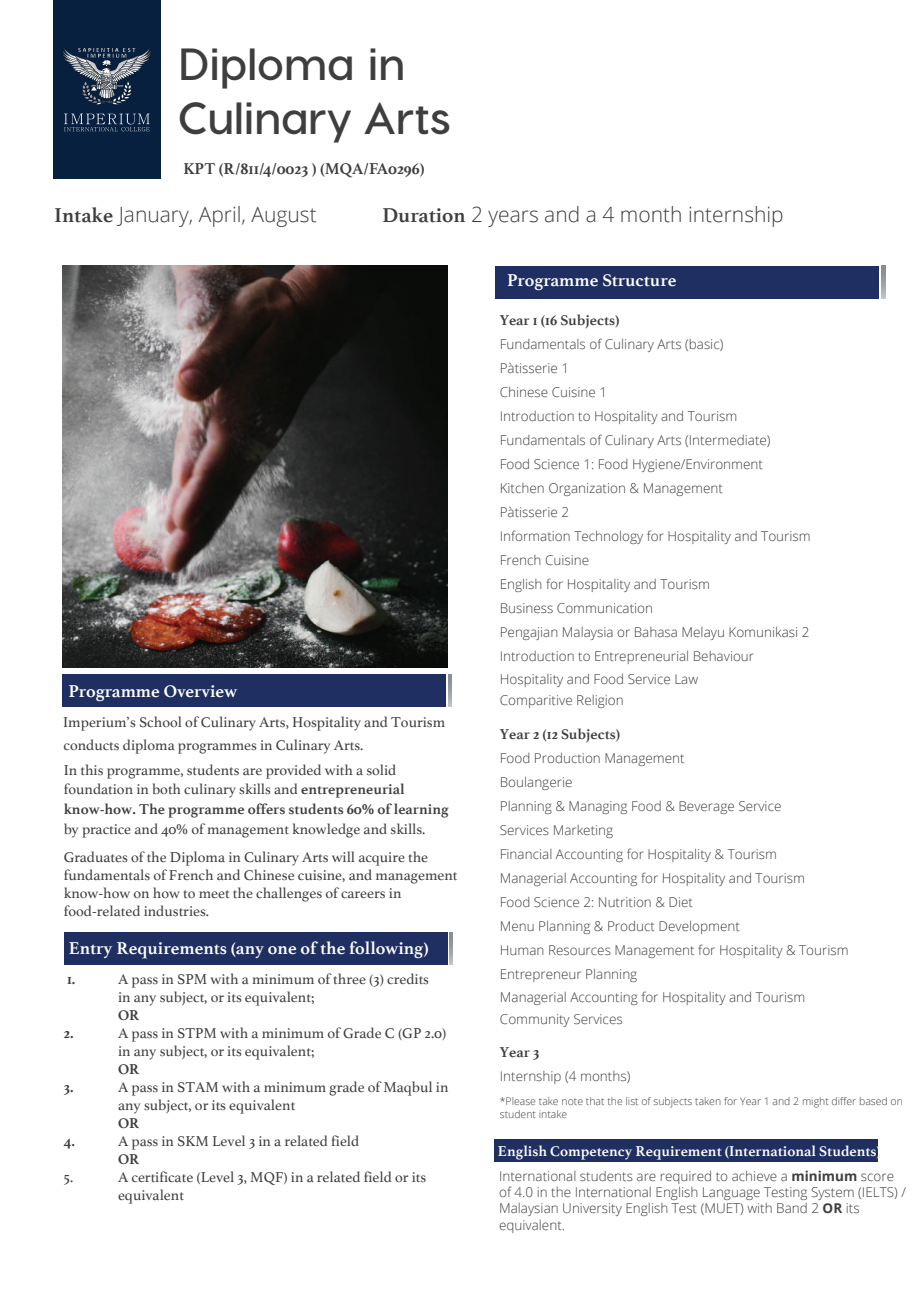
<style>
.page{position:relative;width:919px;height:1289px;background:#fff}
.page>*{position:absolute;margin:0;border:0;box-sizing:border-box;transform-origin:0 0}
.t1{font:700 45px/54px "Visby CF";color:#3e3e3f}
.t2{font:300 21px "Open Sans";color:#3e3e3f}
.t3{font:700 18px "Athelas";color:#fff}
.t4{font:700 16.5px "Athelas";color:#3e3e3f}
.t5{font:15px/18px "Athelas";color:#3e3e3f}
.t6{font:700 15px "Athelas";color:#3e3e3f}
.t7{font:700 15px "Athelas";color:#fff}
.t8{font:300 13.5px/24px "Open Sans";color:#3e3e3f}
.t9{font:300 10.5px/12.6px "Open Sans";color:#3e3e3f}
.s1{font-family:"Athelas";font-weight:700}
.s2{font-weight:700}
</style>
<div class="page">
<div style="left:63px;top:674px;width:383px;height:32px;background:#1f2f61"></div>
<div style="left:64px;top:932px;width:383px;height:32px;background:#1f2f61"></div>
<div style="left:495px;top:266px;width:383px;height:32px;background:#1f2f61"></div>
<img style="left:62px;top:266px;width:385px;height:401px">
<div style="left:493px;top:1138px;width:384px;height:23px;background:#1f2f61"></div>
<div style="left:53px;top:0;width:108px;height:178px;background:#07203f"></div>
<svg style="left:64px;top:114px;width:86px;height:17px"></svg>
<svg style="left:62px;top:46px;width:89px;height:58px"></svg>
<h1 class="t1" style="left:178px;top:37px;width:274px">Diploma in<br>Culinary Arts</h1>
<p class="t4" style="left:183px;top:155px;width:242px">KPT (R/811/4/0023 ) (MQA/FA0296)</p>
<h2 class="t2" style="left:55px;top:200px;width:263px"><span class="s1">Intake</span> January, April, August</h2>
<h2 class="t2" style="left:382px;top:200px;width:403px"><span class="s1">Duration</span> 2 years and a 4 month internship</h2>
<h3 class="t3" style="left:507px;top:266px;width:171px">Programme Structure</h3>
<h3 class="t3" style="left:69px;top:676px;width:170px">Programme Overview</h3>
<p class="t5" style="left:63px;top:710px;width:383px;line-height:22.5px">Imperium’s School of Culinary Arts, Hospitality and Tourism conducts diploma programmes in Culinary Arts.</p>
<p class="t5" style="left:64px;top:759px;width:386px;line-height:19.5px">In this programme, students are provided with a solid foundation in both culinary skills and <span class="s2">entrepreneurial know-how. The programme offers students 60% of learning</span></p>
<p class="t5" style="left:64px;top:813px;width:366px;line-height:28.7px">by practice and 40% of management knowledge and skills.<br>Graduates of the Diploma in Culinary Arts will acquire the</p>
<p class="t5" style="left:64px;top:865px;width:395px">fundamentals of French and Chinese cuisine, and management know-how on how to meet the challenges of careers in food-related industries.</p>
<h3 class="t3" style="left:69px;top:933px;width:361px">Entry Requirements (any one of the following)</h3>
<p class="t6" style="left:67px;top:966px;width:10px">1.</p>
<p class="t5" style="left:118px;top:969px;width:312px">A pass in SPM with a minimum of three (3) credits in any subject, or its equivalent;</p>
<p class="t6" style="left:118px;top:1002px;width:23px">OR</p>
<p class="t6" style="left:64px;top:1020px;width:11px">2.</p>
<p class="t5" style="left:118px;top:1023px;width:330px">A pass in STPM with a minimum of Grade C (GP 2.0) in any subject, or its equivalent;</p>
<p class="t6" style="left:118px;top:1056px;width:23px">OR</p>
<p class="t6" style="left:64px;top:1074px;width:11px">3.</p>
<p class="t5" style="left:118px;top:1077px;width:332px">A pass in STAM with a minimum grade of Maqbul in any subject, or its equivalent</p>
<p class="t6" style="left:118px;top:1110px;width:23px">OR</p>
<p class="t6" style="left:64px;top:1128px;width:13px">4.</p>
<p class="t5" style="left:118px;top:1131px;width:243px">A pass in SKM Level 3 in a related field</p>
<p class="t6" style="left:118px;top:1146px;width:23px">OR</p>
<p class="t5" style="left:64px;top:1167px;width:11px">5.</p>
<p class="t5" style="left:118px;top:1167px;width:310px">A certificate (Level 3, MQF) in a related field or its equivalent</p>
<p class="t6" style="left:499px;top:308px;width:121px">Year 1 (16 Subjects)</p>
<p class="t8" style="left:499px;top:332px;width:312px">Fundamentals of Culinary Arts (basic)<br>Pàtisserie 1<br>Chinese Cuisine 1<br>Introduction to Hospitality and Tourism Fundamentals of Culinary Arts (Intermediate)<br>Food Science 1: Food Hygiene/Environment Kitchen Organization &amp; Management<br>Pàtisserie 2<br>Information Technology for Hospitality and Tourism French Cuisine<br>English for Hospitality and Tourism<br>Business Communication<br>Pengajian Malaysia or Bahasa Melayu Komunikasi 2<br>Introduction to Entrepreneurial Behaviour</p>
<p class="t8" style="left:500px;top:667px;width:200px;line-height:21.3px">Hospitality and Food Service Law<br>Comparitive Religion</p>
<p class="t6" style="left:499px;top:722px;width:122px">Year 2 (12 Subjects)</p>
<p class="t8" style="left:499px;top:746px;width:350px">Food Production Management<br>Boulangerie<br>Planning &amp; Managing Food &amp; Beverage Service<br>Services Marketing<br>Financial Accounting for Hospitality &amp; Tourism<br>Managerial Accounting for Hospitality and Tourism<br>Food Science 2: Nutrition &amp; Diet<br>Menu Planning &amp; Product Development<br>Human Resources Management for Hospitality &amp; Tourism Entrepreneur Planning<br>Managerial Accounting for Hospitality and Tourism Community Services</p>
<p class="t6" style="left:499px;top:1040px;width:41px">Year 3</p>
<p class="t8" style="left:499px;top:1063px;width:132px">Internship (4 months)</p>
<p class="t9" style="left:499px;top:1094px;width:404px">*Please take note that the list of subjects taken for Year 1 and 2 might differ based on student intake</p>
<p class="t7" style="left:498px;top:1138px;width:384px">English Competency Requirement (International Students)</p>
<p class="t8" style="left:499px;top:1167px;width:408px;line-height:16.2px">International students are required to achieve a <span class="s2">minimum</span> score of 4.0 in the International English Language Testing System (IELTS) / Malaysian University English Test (MUET) with Band 2 <span class="s2">OR</span> its equivalent.</p>
</div>
